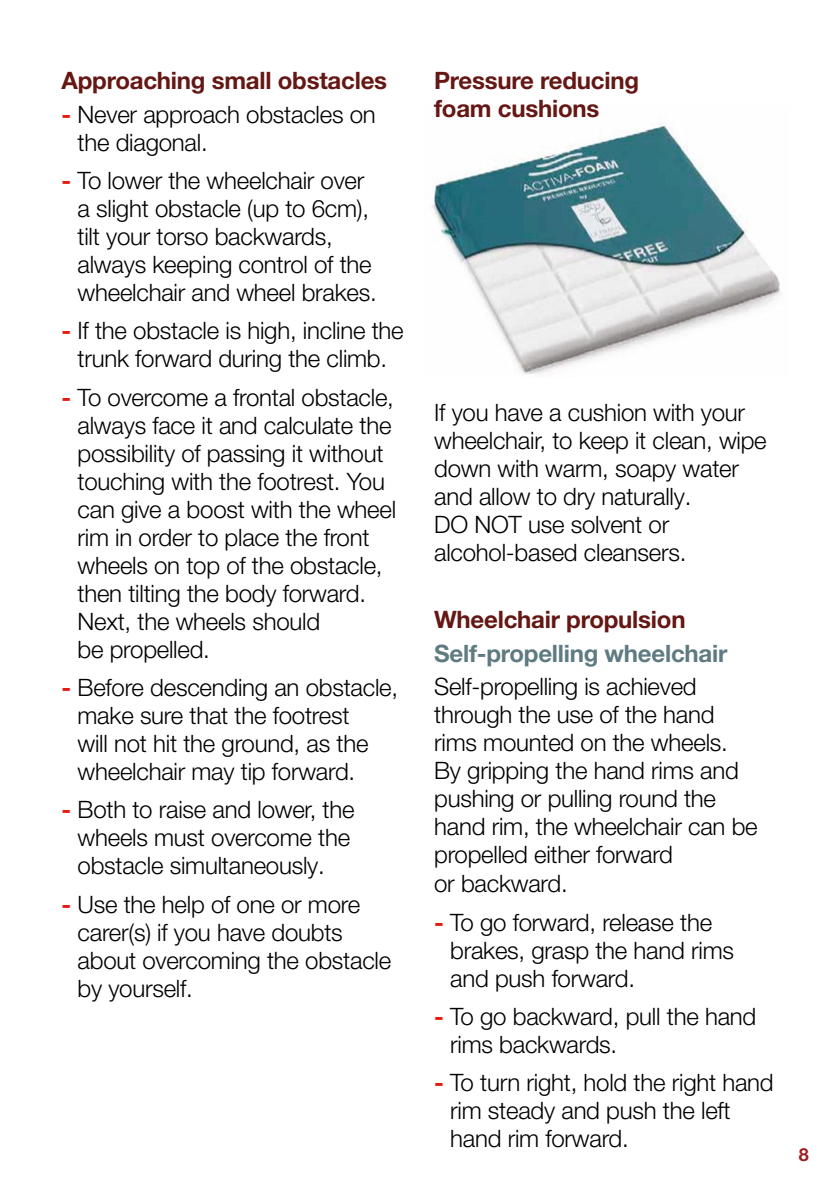
<style>
.page{position:relative;width:840px;height:1191px;background:#fff}
.page>*{position:absolute;margin:0;border:0;box-sizing:border-box;transform-origin:0 0}
.t1{font:300 24px/28px "Helvetica Neue LT Pro";letter-spacing:-.01em;color:#000}
.t2{font:700 24px/28px "Helvetica Neue LT Pro";letter-spacing:-.01em;color:#651714}
.t3{font:700 24px "Helvetica Neue LT Pro";letter-spacing:-.01em;color:#5f7b81}
.t4{font:700 18px "Helvetica Neue LT Pro";color:#9e1e22}
.s1{font-weight:700;color:#e41b13}
</style>
<div class="page">
<img style="left:432px;top:125px;width:349px;height:250px">
<p class="t2" style="left:62px;top:66px;width:327px">Approaching small obstacles</p>
<p class="t1" style="left:77px;top:100px;width:299px;text-indent:-16px"><span class="s1">-</span> Never approach obstacles on the diagonal.</p>
<p class="t1" style="left:77px;top:166px;width:300px;text-indent:-16px"><span class="s1">-</span> To lower the wheelchair over a slight obstacle (up to 6cm), tilt your torso backwards, always keeping control of the wheelchair and wheel brakes.</p>
<p class="t1" style="left:62px;top:316px;width:343px;text-align:center"><span class="s1">-</span> If the obstacle is high, incline the trunk forward during the climb.</p>
<p class="t1" style="left:77px;top:382px;width:320px;text-indent:-16px"><span class="s1">-</span> To overcome a frontal obstacle, always face it and calculate the possibility of passing it without touching with the footrest. You can give a boost with the wheel rim in order to place the front wheels on top of the obstacle, then tilting the body forward.<br>Next, the wheels should<br>be propelled.</p>
<p class="t1" style="left:77px;top:673px;width:322px;text-indent:-16px"><span class="s1">-</span> Before descending an obstacle, make sure that the footrest<br>will not hit the ground, as the wheelchair may tip forward.</p>
<p class="t1" style="left:62px;top:795px;width:294px;text-align:center"><span class="s1">-</span> Both to raise and lower, the wheels must overcome the obstacle simultaneously.</p>
<p class="t1" style="left:77px;top:889px;width:315px;text-indent:-16px"><span class="s1">-</span> Use the help of one or more carer(s) if you have doubts about overcoming the obstacle by yourself.</p>
<p class="t2" style="left:434px;top:66px;width:206px">Pressure reducing foam cushions</p>
<p class="t1" style="left:434px;top:397px;width:334px">If you have a cushion with your wheelchair, to keep it clean, wipe down with warm, soapy water and allow to dry naturally.<br>DO NOT use solvent or alcohol-based cleansers.</p>
<p class="t2" style="left:434px;top:605px;width:253px">Wheelchair propulsion</p>
<p class="t3" style="left:434px;top:638px;width:294px">Self-propelling wheelchair</p>
<p class="t1" style="left:434px;top:672px;width:325px">Self-propelling is achieved through the use of the hand rims mounted on the wheels.<br>By gripping the hand rims and pushing or pulling round the hand rim, the wheelchair can be propelled either forward<br>or backward.</p>
<p class="t1" style="left:450px;top:907px;width:285px;text-indent:-16px"><span class="s1">-</span> To go forward, release the brakes, grasp the hand rims and push forward.</p>
<p class="t1" style="left:450px;top:1002px;width:307px;text-indent:-16px"><span class="s1">-</span> To go backward, pull the hand rims backwards.</p>
<p class="t1" style="left:450px;top:1068px;width:325px;text-indent:-16px"><span class="s1">-</span> To turn right, hold the right hand rim steady and push the left hand rim forward.</p>
<p class="t4" style="left:798px;top:1143px;width:12px">8</p>
</div>
